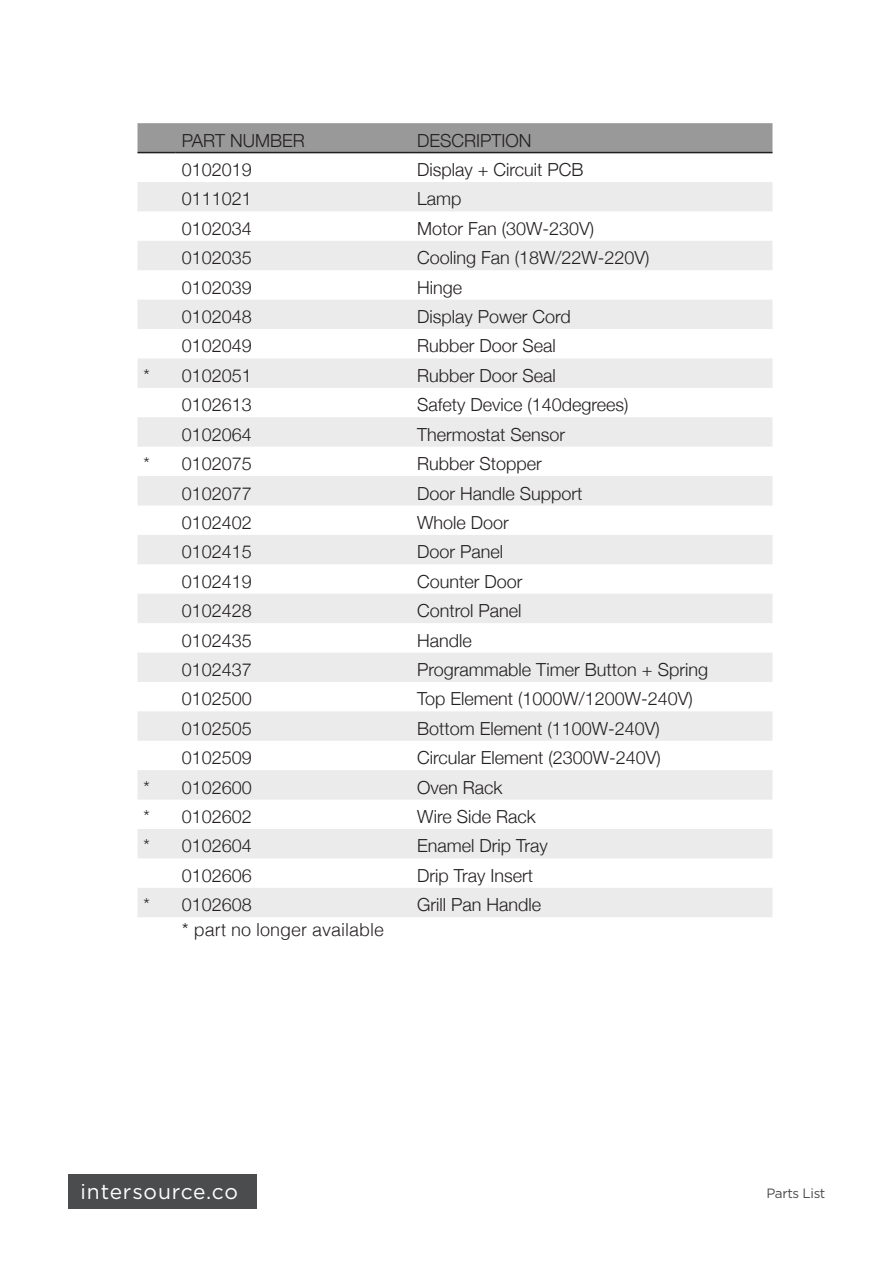
<style>
.page{position:relative;width:893px;height:1263px;background:#fff}
.page>*{position:absolute;margin:0;border:0;box-sizing:border-box;transform-origin:0 0}
.t1{font:21px "Gotham";letter-spacing:.04em;color:#fff}
.t2{font:300 18px "Helvetica Neue";color:#231f20}
.t3{font:300 18px "Helvetica";color:#231f20}
.t4{font:13.5px "Gotham";letter-spacing:-.03em;color:#4b4c4d}
</style>
<div class="page">
<div style="left:68px;top:1174px;width:188px;height:34px;background:#4b4c4d"></div>
<svg style="left:137px;top:123px;width:635px;height:29px;background:#999"></svg>
<svg style="left:137px;top:182px;width:635px;height:735px;fill:#ebebeb"></svg>
<hr style="left:137px;top:152px;width:39px;height:1px;background:#231f20">
<hr style="left:176px;top:152px;width:235px;height:1px;background:#231f20">
<hr style="left:411px;top:152px;width:361px;height:1px;background:#231f20">
<p class="t2" style="left:182px;top:126px;width:125px">PART NUMBER</p>
<p class="t2" style="left:417px;top:126px;width:116px">DESCRIPTION</p>
<p class="t2" style="left:182px;top:155px;width:72px">0102019</p>
<p class="t2" style="left:417px;top:155px;width:168px">Display + Circuit PCB</p>
<p class="t2" style="left:182px;top:184px;width:72px">0111021</p>
<p class="t2" style="left:417px;top:184px;width:46px">Lamp</p>
<p class="t2" style="left:182px;top:214px;width:72px">0102034</p>
<p class="t2" style="left:417px;top:214px;width:179px">Motor Fan (30W-230V)</p>
<p class="t2" style="left:182px;top:243px;width:72px">0102035</p>
<p class="t2" style="left:417px;top:243px;width:234px">Cooling Fan (18W/22W-220V)</p>
<p class="t2" style="left:182px;top:273px;width:72px">0102039</p>
<p class="t2" style="left:417px;top:273px;width:47px">Hinge</p>
<p class="t2" style="left:182px;top:302px;width:72px">0102048</p>
<p class="t2" style="left:417px;top:302px;width:155px">Display Power Cord</p>
<p class="t2" style="left:182px;top:331px;width:72px">0102049</p>
<p class="t2" style="left:417px;top:331px;width:140px">Rubber Door Seal</p>
<p class="t2" style="left:143px;top:361px;width:8px">*</p>
<p class="t2" style="left:182px;top:361px;width:72px">0102051</p>
<p class="t2" style="left:417px;top:361px;width:140px">Rubber Door Seal</p>
<p class="t2" style="left:182px;top:390px;width:72px">0102613</p>
<p class="t2" style="left:417px;top:390px;width:213px">Safety Device (140degrees)</p>
<p class="t2" style="left:182px;top:420px;width:72px">0102064</p>
<p class="t2" style="left:417px;top:420px;width:150px">Thermostat Sensor</p>
<p class="t2" style="left:143px;top:449px;width:8px">*</p>
<p class="t2" style="left:182px;top:449px;width:72px">0102075</p>
<p class="t2" style="left:417px;top:449px;width:126px">Rubber Stopper</p>
<p class="t2" style="left:182px;top:479px;width:72px">0102077</p>
<p class="t2" style="left:417px;top:479px;width:167px">Door Handle Support</p>
<p class="t2" style="left:182px;top:508px;width:72px">0102402</p>
<p class="t2" style="left:417px;top:508px;width:93px">Whole Door</p>
<p class="t2" style="left:182px;top:537px;width:72px">0102415</p>
<p class="t2" style="left:417px;top:537px;width:88px">Door Panel</p>
<p class="t2" style="left:182px;top:567px;width:72px">0102419</p>
<p class="t2" style="left:417px;top:567px;width:107px">Counter Door</p>
<p class="t2" style="left:182px;top:596px;width:72px">0102428</p>
<p class="t2" style="left:417px;top:596px;width:106px">Control Panel</p>
<p class="t2" style="left:182px;top:626px;width:72px">0102435</p>
<p class="t2" style="left:417px;top:626px;width:56px">Handle</p>
<p class="t2" style="left:182px;top:655px;width:72px">0102437</p>
<p class="t2" style="left:417px;top:655px;width:292px">Programmable Timer Button + Spring</p>
<p class="t2" style="left:182px;top:684px;width:72px">0102500</p>
<p class="t2" style="left:417px;top:684px;width:277px">Top Element (1000W/1200W-240V)</p>
<p class="t2" style="left:182px;top:714px;width:72px">0102505</p>
<p class="t2" style="left:417px;top:714px;width:244px">Bottom Element (1100W-240V)</p>
<p class="t2" style="left:182px;top:743px;width:72px">0102509</p>
<p class="t2" style="left:417px;top:743px;width:245px">Circular Element (2300W-240V)</p>
<p class="t2" style="left:143px;top:773px;width:8px">*</p>
<p class="t2" style="left:182px;top:773px;width:72px">0102600</p>
<p class="t2" style="left:417px;top:773px;width:87px">Oven Rack</p>
<p class="t2" style="left:143px;top:802px;width:8px">*</p>
<p class="t2" style="left:182px;top:802px;width:72px">0102602</p>
<p class="t2" style="left:417px;top:802px;width:120px">Wire Side Rack</p>
<p class="t2" style="left:143px;top:831px;width:8px">*</p>
<p class="t2" style="left:182px;top:831px;width:72px">0102604</p>
<p class="t2" style="left:417px;top:831px;width:132px">Enamel Drip Tray</p>
<p class="t2" style="left:182px;top:861px;width:72px">0102606</p>
<p class="t2" style="left:417px;top:861px;width:118px">Drip Tray Insert</p>
<p class="t2" style="left:143px;top:890px;width:8px">*</p>
<p class="t2" style="left:182px;top:890px;width:72px">0102608</p>
<p class="t2" style="left:417px;top:890px;width:126px">Grill Pan Handle</p>
<p class="t3" style="left:182px;top:915px;width:204px">* part no longer available</p>
<p class="t1" style="left:81px;top:1178px;width:159px">intersource.co</p>
<p class="t4" style="left:766px;top:1184px;width:60px">Parts List</p>
</div>
